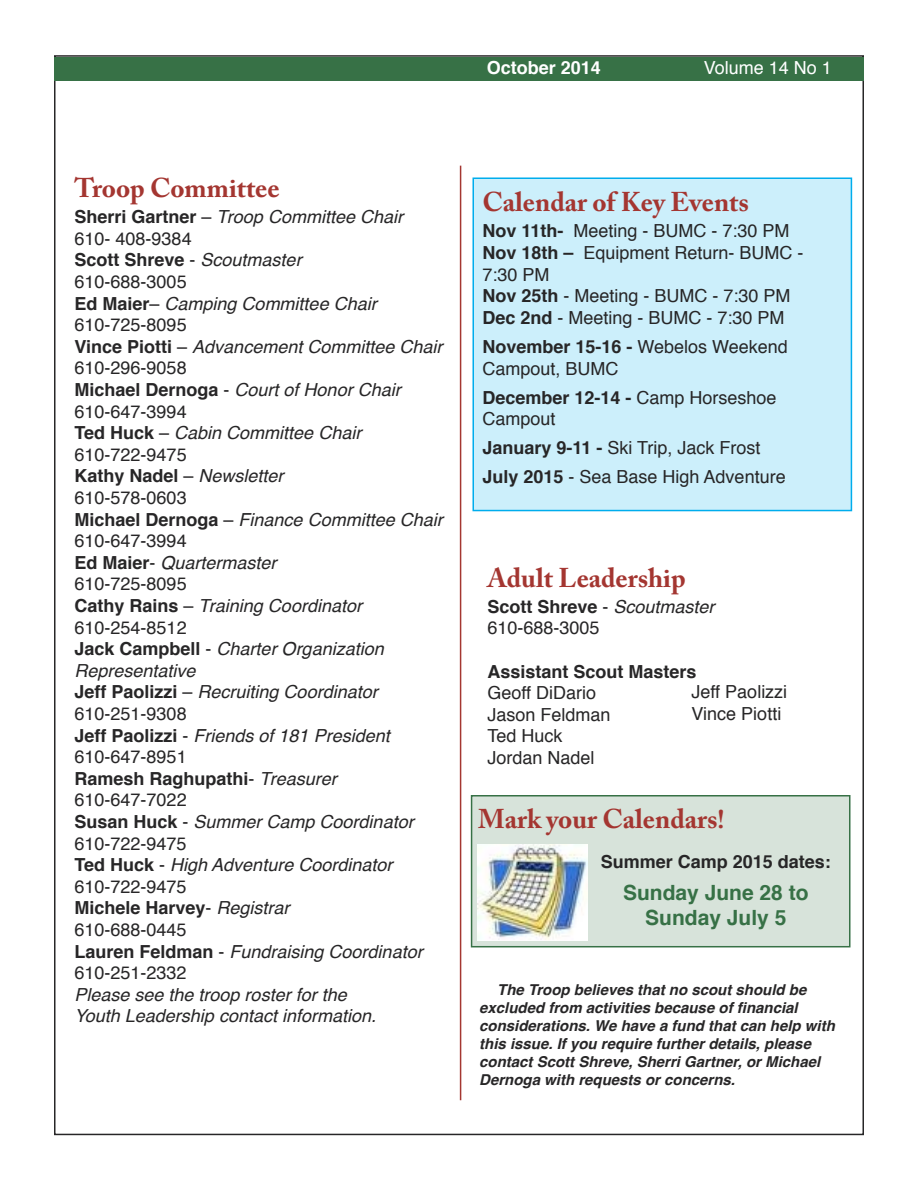
<style>
.page{position:relative;width:918px;height:1188px;background:#fff}
.page>*{position:absolute;margin:0;border:0;box-sizing:border-box;transform-origin:0 0}
.t1{font:700 27px "Adobe Caslon Pro";color:#a43631}
.t2{font:700 21px/25.2px "Helvetica";color:#377146;text-align:center}
.t3{font:italic 18px/21.6px "Helvetica";color:#272627}
.t4{font:18px/21.6px "Helvetica";color:#272627}
.t5{font:700 18px "Helvetica";color:#272627}
.t6{font:700 18px "Helvetica";color:#fff}
.t7{font:18px "Helvetica";color:#fff}
.t8{font:italic 700 15px/18px "Helvetica";color:#272627}
.s1{font-weight:700;font-style:normal}
.s2{font-style:normal}
.s3{font-weight:700}
.s4{font-style:italic}
</style>
<div class="page">
<div style="left:472px;top:796px;width:377px;height:150px;background:#d7e3da"></div>
<div style="left:471px;top:795px;width:379px;height:152px;border:2px solid #377146"></div>
<img style="left:478px;top:844px;width:110px;height:97px">
<hr style="left:460px;top:166px;width:1px;height:934px;background:#a43631">
<div style="left:54px;top:57px;width:810px;height:24px;background:#377146"></div>
<div style="left:474px;top:179px;width:377px;height:331px;background:#cceffb"></div>
<div style="left:472px;top:177px;width:380px;height:334px;border:2px solid #00aded"></div>
<p class="t6" style="left:487px;top:60px;width:116px">October 2014</p>
<p class="t7" style="left:704px;top:60px;width:130px">Volume 14 No 1</p>
<h1 class="t1" style="left:75px;top:177px;width:207px">Troop Committee</h1>
<p class="t3" style="left:75px;top:208px;width:370px"><span class="s1">Sherri Gartner</span> <span class="s2">–</span> Troop Committee Chair<br><span class="s2">610- 408-9384<br></span><span class="s1">Scott Shreve</span> <span class="s2">-</span> Scoutmaster<br><span class="s2">610-688-3005<br></span><span class="s1">Ed maier</span><span class="s2">–</span> Camping Committee Chair<br><span class="s2">610-725-8095<br></span><span class="s1">Vince Piotti</span> <span class="s2">–</span> Advancement Committee Chair<br><span class="s2">610-296-9058<br></span><span class="s1">michael Dernoga</span> <span class="s2">-</span> Court of Honor Chair<br><span class="s2">610-647-3994<br></span><span class="s1">Ted Huck</span> <span class="s2">–</span> Cabin Committee Chair<br><span class="s2">610-722-9475<br></span><span class="s1">Kathy Nadel</span> <span class="s2">–</span> Newsletter<br><span class="s2">610-578-0603<br></span><span class="s1">michael Dernoga</span> <span class="s2">–</span> Finance Committee Chair<br><span class="s2">610-647-3994<br></span><span class="s1">Ed maier</span><span class="s2">-</span> Quartermaster<br><span class="s2">610-725-8095<br></span><span class="s1">cathy rains</span> <span class="s2">–</span> Training Coordinator<br><span class="s2">610-254-8512<br></span><span class="s1">Jack campbell</span> <span class="s2">-</span> Charter Organization<br>Representative<br><span class="s1">Jeff Paolizzi</span> <span class="s2">–</span> Recruiting Coordinator<br><span class="s2">610-251-9308<br></span><span class="s1">Jeff Paolizzi</span> <span class="s2">-</span> Friends of 181 President<br><span class="s2">610-647-8951<br></span><span class="s1">ramesh raghupathi</span><span class="s2">-</span> Treasurer<br><span class="s2">610-647-7022<br></span><span class="s1">Susan Huck</span> <span class="s2">-</span> Summer Camp Coordinator<br><span class="s2">610-722-9475<br></span><span class="s1">Ted Huck</span> <span class="s2">-</span> High Adventure Coordinator<br><span class="s2">610-722-9475<br></span><span class="s1">michele Harvey</span><span class="s2">-</span> Registrar<br><span class="s2">610-688-0445<br></span><span class="s1">Lauren Feldman</span> <span class="s2">-</span> Fundraising Coordinator<br><span class="s2">610-251-2332</span></p>
<p class="t3" style="left:75px;top:985px;width:303px">Please see the troop roster for the<br>Youth Leadership contact information.</p>
<h1 class="t1" style="left:482px;top:191px;width:268px">Calendar of Key Events</h1>
<p class="t4" style="left:482px;top:222px;width:323px"><span class="s3">Nov 11th-</span> Meeting - BUMC - 7:30 PM<br><span class="s3">Nov 18th –</span> Equipment Return- BUMC -<br>7:30 PM<br><span class="s3">Nov 25th</span> - Meeting - BUMC - 7:30 PM<br><span class="s3">Dec 2nd</span> - Meeting - BUMC - 7:30 PM</p>
<p class="t4" style="left:482px;top:337px;width:307px"><span class="s3">November 15-16 -</span> Webelos Weekend<br>Campout, BUMC</p>
<p class="t4" style="left:482px;top:388px;width:296px"><span class="s3">December 12-14 -</span> Camp Horseshoe<br>Campout</p>
<p class="t4" style="left:482px;top:435px;width:305px;line-height:29.1px"><span class="s3">January 9-11 -</span> Ski Trip, Jack Frost<br><span class="s3">July 2015</span> - Sea Base High Adventure</p>
<h1 class="t1" style="left:487px;top:567px;width:200px">Adult Leadership</h1>
<p class="t4" style="left:487px;top:597px;width:229px"><span class="s3">Scott Shreve</span> - <span class="s4">Scoutmaster<br></span>610-688-3005</p>
<p class="t5" style="left:487px;top:664px;width:211px">Assistant Scout masters</p>
<p class="t4" style="left:487px;top:684px;width:125px">Geoff DiDario<br>Jason Feldman<br>Ted Huck<br>Jordan Nadel</p>
<p class="t4" style="left:692px;top:683px;width:97px">Jeff Paolizzi<br>Vince Piotti</p>
<h1 class="t1" style="left:478px;top:808px;width:248px">Mark your Calendars!</h1>
<p class="t5" style="left:601px;top:854px;width:232px">Summer camp 2015 dates:</p>
<p class="t2" style="left:623px;top:882px;width:187px">Sunday June 28 to<br>Sunday July 5</p>
<p class="t8" style="left:479px;top:982px;width:357px;text-indent:18px">The Troop believes that no scout should be excluded from activities because of financial considerations. We have a fund that can help with this issue. If you require further details, please contact Scott Shreve, Sherri Gartner, or Michael Dernoga with requests or concerns.</p>
</div>
